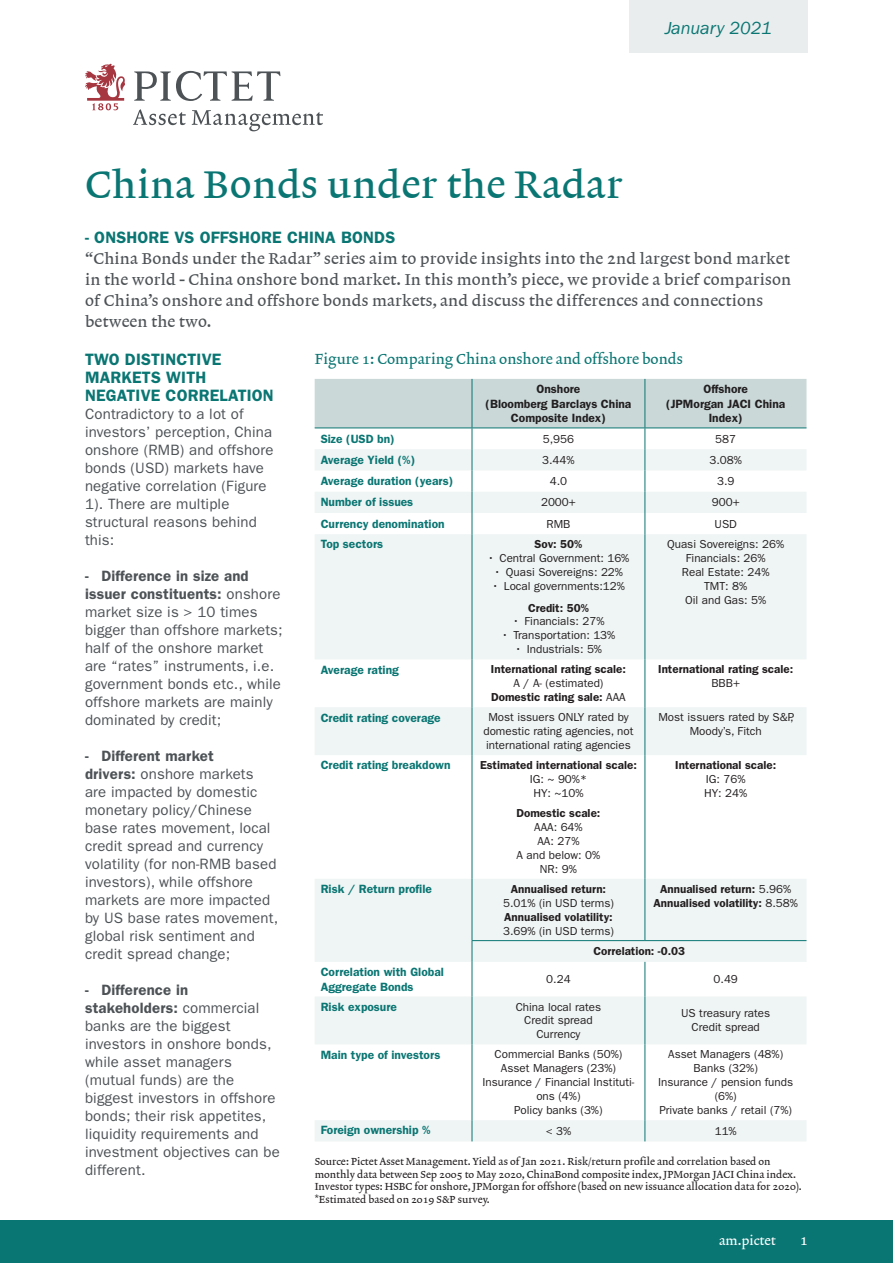
<style>
.page{position:relative;width:893px;height:1263px;background:#fff}
.page>*{position:absolute;margin:0;border:0;box-sizing:border-box;transform-origin:0 0}
.t1{font:40.5px "Lexicon No 1 Roman A Med";letter-spacing:.01em;color:#0a7673}
.t2{font:italic 18px "ITC Franklin Gothic Std";color:#0a7673}
.t3{font:16.5px/21px "Lexicon No 1 Roman A Med";letter-spacing:.01em;color:#4d5256}
.t4{font:600 16.5px/18px "ITC Franklin Gothic Std";letter-spacing:.01em;color:#0a7673}
.t5{font:15px/18px "ITC Franklin Gothic Std";letter-spacing:.01em;color:#4d5256}
.t6{font:15px "Lexicon No 2 Roman A Med";color:#0a7673}
.t7{font:15px "Lexicon No 2 Roman A Med";color:#fff}
.t8{font:13.5px "Lexicon No 2 Roman A Med";color:#fff}
.t9{font:600 12px/14.4px "ITC Franklin Gothic Std";color:#0a7673}
.t10{font:600 12px/14.4px "ITC Franklin Gothic Std";color:#231f20;text-align:center}
.t11{font:11.7px/14px "ITC Franklin Gothic Std";color:#231f20;text-align:center}
.t12{font:600 11.7px/14px "ITC Franklin Gothic Std";color:#231f20;text-align:center}
.t13{font:10.5px/12.6px "Lexicon No 2 Roman A Med";color:#231f20}
.s1{font-weight:600}
.s2{font-weight:400}
</style>
<div class="page">
<div style="left:629px;top:0;width:178px;height:53px;background:#e9edee"></div>
<svg style="left:134px;top:71px;width:146px;height:30px"></svg>
<svg style="left:133px;top:109px;width:53px;height:16px"></svg>
<svg style="left:192px;top:110px;width:131px;height:21px"></svg>
<svg style="left:85px;top:63px;width:40px;height:47px"></svg>
<div style="left:0;top:1220px;width:893px;height:43px;background:#0a7673"></div>
<svg style="left:315px;top:534px;width:491px;height:607px;fill:#eff4f4"></svg>
<hr style="left:472px;top:659px;width:1px;height:48px;background:#0a7673">
<hr style="left:645px;top:659px;width:1px;height:48px;background:#0a7673">
<hr style="left:472px;top:755px;width:1px;height:124px;background:#0a7673">
<hr style="left:645px;top:755px;width:1px;height:124px;background:#0a7673">
<hr style="left:472px;top:962px;width:1px;height:34px;background:#0a7673">
<hr style="left:645px;top:962px;width:1px;height:34px;background:#0a7673">
<svg style="left:315px;top:379px;width:491px;height:155px"></svg>
<hr style="left:472px;top:534px;width:1px;height:125px;background:#0a7673">
<hr style="left:645px;top:534px;width:1px;height:125px;background:#0a7673">
<hr style="left:472px;top:707px;width:1px;height:48px;background:#0a7673">
<hr style="left:645px;top:707px;width:1px;height:48px;background:#0a7673">
<hr style="left:472px;top:879px;width:1px;height:61px;background:#0a7673">
<svg style="left:472px;top:941px;width:1px;height:21px"></svg>
<hr style="left:645px;top:879px;width:1px;height:61px;background:#0a7673">
<hr style="left:472px;top:996px;width:1px;height:48px;background:#0a7673">
<hr style="left:645px;top:996px;width:1px;height:48px;background:#0a7673">
<hr style="left:472px;top:1044px;width:1px;height:76px;background:#0a7673">
<hr style="left:645px;top:1044px;width:1px;height:76px;background:#0a7673">
<svg style="left:472px;top:1120px;width:1px;height:21px"></svg>
<svg style="left:645px;top:1120px;width:1px;height:21px"></svg>
<hr style="left:472px;top:940px;width:173px;height:1px;background:#0a7673">
<hr style="left:645px;top:940px;width:161px;height:1px;background:#0a7673">
<p class="t2" style="left:665px;top:18px;width:108px">January 2021</p>
<h1 class="t1" style="left:85px;top:162px;width:539px">China Bonds under the Radar</h1>
<p class="t4" style="left:85px;top:228px;width:312px">- ONSHORE VS OFFSHORE CHINA BONDS</p>
<p class="t3" style="left:85px;top:248px;width:708px">“China Bonds under the Radar” series aim to provide insights into the 2nd largest bond market in the world - China onshore bond market. In this month’s piece, we provide a brief comparison of China’s onshore and offshore bonds markets, and discuss the differences and connections between the two.</p>
<p class="t4" style="left:85px;top:351px;width:190px">TWO DISTINCTIVE<br>MARKETS WITH<br>NEGATIVE CORRELATION</p>
<p class="t5" style="left:85px;top:405px;width:190px">Contradictory to a lot of investors’ perception, China onshore (RMB) and offshore bonds (USD) markets have negative correlation (Figure<br>1). There are multiple structural reasons behind this:</p>
<p class="t5" style="left:85px;top:567px;width:199px"><span class="s1">- Difference in size and issuer constituents:</span> onshore market size is &gt; 10 times bigger than offshore markets; half of the onshore market are “rates” instruments, i.e. government bonds etc., while offshore markets are mainly dominated by credit;</p>
<p class="t5" style="left:85px;top:747px;width:195px"><span class="s1">- Different market<br>drivers:</span> onshore markets are impacted by domestic monetary policy/Chinese base rates movement, local credit spread and currency volatility (for non-RMB based investors), while offshore markets are more impacted by US base rates movement, global risk sentiment and credit spread change;</p>
<p class="t5" style="left:85px;top:981px;width:196px"><span class="s1">- Difference in stakeholders:</span> commercial banks are the biggest investors in onshore bonds, while asset managers (mutual funds) are the biggest investors in offshore bonds; their risk appetites, liquidity requirements and investment objectives can be different.</p>
<p class="t6" style="left:315px;top:350px;width:370px">Figure 1: Comparing China onshore and offshore bonds</p>
<p class="t10" style="left:486px;top:382px;width:147px">Onshore<br>(Bloomberg Barclays China<br>Composite Index)</p>
<p class="t10" style="left:666px;top:382px;width:121px">Offshore<br>(JPMorgan JACI China<br>Index)</p>
<p class="t9" style="left:321px;top:431px;width:76px">Size (USD bn)</p>
<p class="t11" style="left:543px;top:432px;width:33px">5,956</p>
<p class="t11" style="left:715px;top:432px;width:22px">587</p>
<p class="t9" style="left:321px;top:453px;width:96px">Average Yield (%)</p>
<p class="t11" style="left:542px;top:453px;width:34px">3.44%</p>
<p class="t11" style="left:709px;top:453px;width:34px">3.08%</p>
<p class="t9" style="left:321px;top:474px;width:134px">Average duration (years)</p>
<p class="t11" style="left:550px;top:474px;width:19px">4.0</p>
<p class="t11" style="left:717px;top:474px;width:19px">3.9</p>
<p class="t9" style="left:321px;top:495px;width:94px">Number of issues</p>
<p class="t11" style="left:541px;top:495px;width:36px">2000+</p>
<p class="t11" style="left:712px;top:495px;width:29px">900+</p>
<p class="t9" style="left:321px;top:516px;width:126px">Currency denomination</p>
<p class="t11" style="left:546px;top:517px;width:25px">RMB</p>
<p class="t11" style="left:715px;top:517px;width:24px">USD</p>
<p class="t9" style="left:321px;top:537px;width:64px">Top sectors</p>
<p class="t12" style="left:535px;top:537px;width:49px">Sov: 50%</p>
<p class="t11" style="left:487px;top:551px;width:143px">• Central Government: 16%</p>
<p class="t11" style="left:494px;top:565px;width:131px">• Quasi Sovereigns: 22%</p>
<p class="t11" style="left:492px;top:579px;width:135px">• Local governments:12%</p>
<p class="t12" style="left:528px;top:600px;width:62px">Credit: 50%</p>
<p class="t11" style="left:512px;top:615px;width:94px">• Financials: 27%</p>
<p class="t11" style="left:501px;top:628px;width:115px">• Transportation: 13%</p>
<p class="t11" style="left:515px;top:642px;width:89px">• Industrials: 5%</p>
<p class="t11" style="left:667px;top:537px;width:119px">Quasi Sovereigns: 26%<br>Financials: 26%<br>Real Estate: 24%<br>TMT: 8%<br>Oil and Gas: 5%</p>
<p class="t9" style="left:321px;top:662px;width:80px">Average rating</p>
<p class="t12" style="left:491px;top:662px;width:137px">International rating scale:</p>
<p class="t12" style="left:491px;top:676px;width:136px"><span class="s2">A / A- (estimated)<br></span>Domestic rating sale: <span class="s2">AAA</span></p>
<p class="t12" style="left:658px;top:662px;width:137px">International rating scale:</p>
<p class="t11" style="left:711px;top:676px;width:30px">BBB+</p>
<p class="t9" style="left:321px;top:710px;width:122px">Credit rating coverage</p>
<p class="t11" style="left:483px;top:710px;width:152px">Most issuers ONLY rated by domestic rating agencies, not international rating agencies</p>
<p class="t11" style="left:658px;top:710px;width:137px">Most issuers rated by S&amp;P,<br>Moody’s, Fitch</p>
<p class="t9" style="left:321px;top:758px;width:131px">Credit rating breakdown</p>
<p class="t12" style="left:480px;top:758px;width:158px">Estimated international scale:</p>
<p class="t11" style="left:530px;top:772px;width:59px;text-align:left">IG: ~ 90%*<br>HY: ~10%</p>
<p class="t12" style="left:516px;top:806px;width:85px">Domestic scale:</p>
<p class="t11" style="left:517px;top:820px;width:85px">AAA: 64%<br>AA: 27%<br>A and below: 0%<br>NR: 9%</p>
<p class="t12" style="left:675px;top:758px;width:103px">International scale:</p>
<p class="t11" style="left:704px;top:772px;width:45px;text-align:left">IG: 76%<br>HY: 24%</p>
<p class="t9" style="left:321px;top:882px;width:113px">Risk / Return profile</p>
<p class="t12" style="left:511px;top:882px;width:97px">Annualised return:</p>
<p class="t11" style="left:503px;top:896px;width:112px">5.01% (in USD terms)</p>
<p class="t12" style="left:504px;top:910px;width:110px">Annualised volatility:</p>
<p class="t11" style="left:503px;top:924px;width:112px">3.69% (in USD terms)</p>
<p class="t12" style="left:653px;top:882px;width:146px">Annualised return: <span class="s2">5.96%<br></span>Annualised volatility: <span class="s2">8.58%</span></p>
<p class="t12" style="left:593px;top:944px;width:93px">Correlation: -0.03</p>
<p class="t9" style="left:321px;top:965px;width:125px">Correlation with Global<br>Aggregate Bonds</p>
<p class="t11" style="left:546px;top:972px;width:26px">0.24</p>
<p class="t11" style="left:713px;top:972px;width:26px">0.49</p>
<p class="t9" style="left:321px;top:999px;width:78px">Risk exposure</p>
<p class="t11" style="left:516px;top:1000px;width:87px">China local rates<br>Credit spread<br>Currency</p>
<p class="t11" style="left:681px;top:1006px;width:91px">US treasury rates<br>Credit spread</p>
<p class="t9" style="left:321px;top:1047px;width:121px">Main type of investors</p>
<p class="t11" style="left:482px;top:1047px;width:154px">Commercial Banks (50%)<br>Asset Managers (23%)<br>Insurance / Financial Instituti&shy;ons (4%)<br>Policy banks (3%)</p>
<p class="t11" style="left:658px;top:1047px;width:136px">Asset Managers (48%)<br>Banks (32%)<br>Insurance / pension funds (6%)<br>Private banks / retail (7%)</p>
<p class="t9" style="left:321px;top:1123px;width:111px">Foreign ownership %</p>
<p class="t11" style="left:546px;top:1124px;width:27px">&lt; 3%</p>
<p class="t11" style="left:715px;top:1124px;width:24px">11%</p>
<p class="t13" style="left:315px;top:1155px;width:489px">Source: Pictet Asset Management. Yield as of Jan 2021. Risk/return profile and correlation based on monthly data between Sep 2005 to May 2020, ChinaBond composite index, JPMorgan JACI China index.<br>Investor types: HSBC for onshore, JPMorgan for offshore (based on new issuance allocation data for 2020). *Estimated based on 2019 S&amp;P survey.</p>
<p class="t8" style="left:719px;top:1233px;width:58px">am.pictet</p>
<p class="t7" style="left:800px;top:1231px;width:10px">1</p>
</div>
